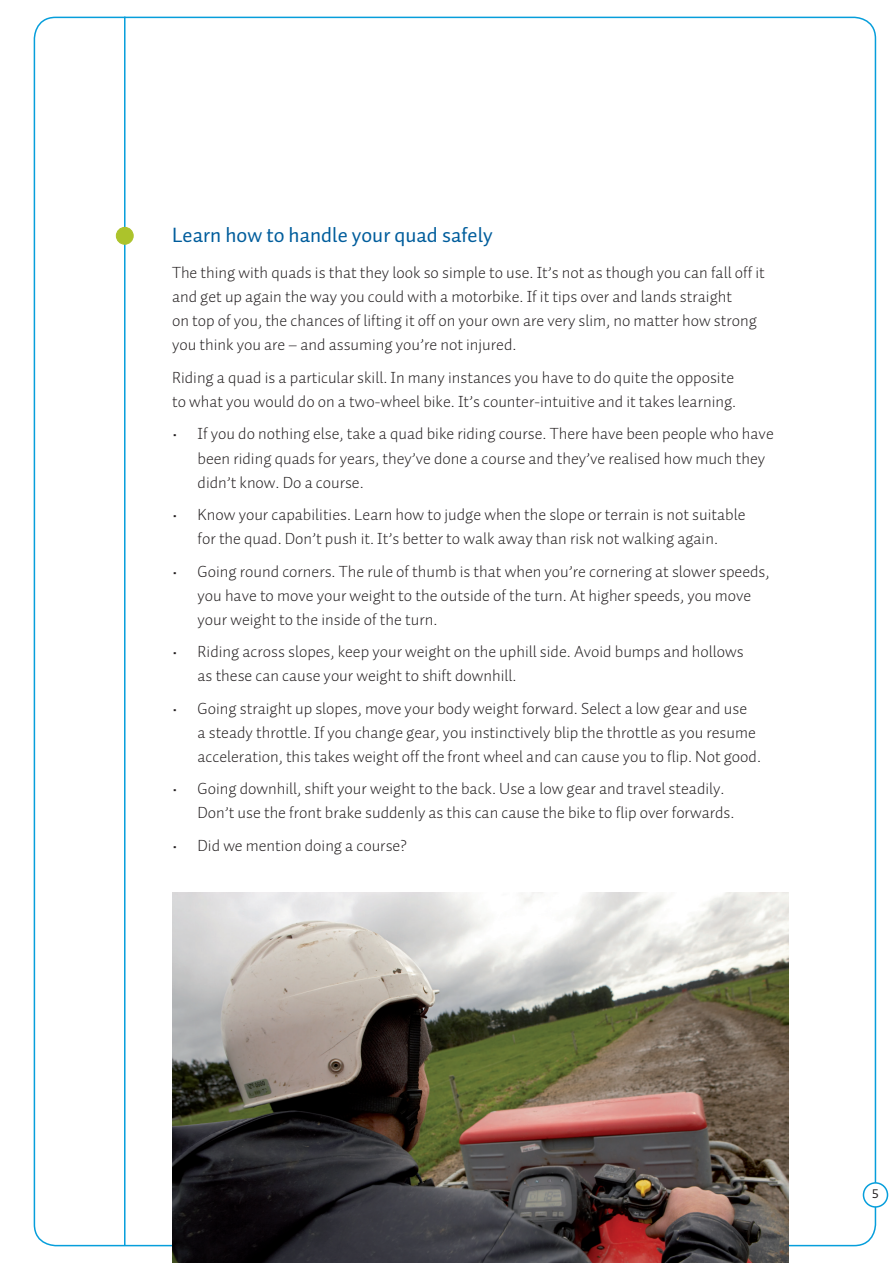
<style>
.page{position:relative;width:893px;height:1263px;background:#fff}
.page>*{position:absolute;margin:0;border:0;box-sizing:border-box;transform-origin:0 0}
.t1{font:21px "Auto 1";color:#005d9c}
.t2{font:300 16.5px/24px "Auto 1";color:#231f20}
.t3{font:12.75px "Auto 1 Regular LF";color:#231f20}
</style>
<div class="page">
<hr style="left:124px;top:17px;width:1px;height:1228px;background:#069edb">
<div style="left:862px;top:1181px;width:25px;height:26px;border:2px solid #069edb;border-radius:50%"></div>
<div style="left:116px;top:227px;width:17px;height:17px;background:#acc32b;border-radius:50%"></div>
<div style="left:116px;top:227px;width:18px;height:18px;border:1px solid #acc32b;border-radius:50%"></div>
<img style="left:172px;top:892px;width:616px;height:370px">
<p class="t1" style="left:172px;top:221px;width:322px">Learn how to handle your quad safely</p>
<p class="t2" style="left:172px;top:260px;width:594px">The thing with quads is that they look so simple to use. It’s not as though you can fall off it and get up again the way you could with a motorbike. If it tips over and lands straight<br>on top of you, the chances of lifting it off on your own are very slim, no matter how strong you think you are – and assuming you’re not injured.</p>
<p class="t2" style="left:172px;top:365px;width:565px">Riding a quad is a particular skill. In many instances you have to do quite the opposite to what you would do on a two-wheel bike. It’s counter-intuitive and it takes learning.</p>
<p class="t2" style="left:197px;top:421px;width:577px;text-indent:-26px">• If you do nothing else, take a quad bike riding course. There have been people who have been riding quads for years, they’ve done a course and they’ve realised how much they didn’t know. Do a course.</p>
<p class="t2" style="left:172px;top:502px;width:574px;text-align:center">• Know your capabilities. Learn how to judge when the slope or terrain is not suitable for the quad. Don’t push it. It’s better to walk away than risk not walking again.</p>
<p class="t2" style="left:197px;top:558px;width:573px;text-indent:-26px">• Going round corners. The rule of thumb is that when you’re cornering at slower speeds, you have to move your weight to the outside of the turn. At higher speeds, you move your weight to the inside of the turn.</p>
<p class="t2" style="left:197px;top:639px;width:547px;text-indent:-26px">• Riding across slopes, keep your weight on the uphill side. Avoid bumps and hollows as these can cause your weight to shift downhill.</p>
<p class="t2" style="left:197px;top:695px;width:564px;text-indent:-26px">• Going straight up slopes, move your body weight forward. Select a low gear and use<br>a steady throttle. If you change gear, you instinctively blip the throttle as you resume acceleration, this takes weight off the front wheel and can cause you to flip. Not good.</p>
<p class="t2" style="left:197px;top:776px;width:538px;text-indent:-26px">• Going downhill, shift your weight to the back. Use a low gear and travel steadily.<br>Don’t use the front brake suddenly as this can cause the bike to flip over forwards.</p>
<p class="t2" style="left:172px;top:832px;width:236px">• Did we mention doing a course?</p>
<p class="t3" style="left:871px;top:1185px;width:8px">5</p>
</div>
